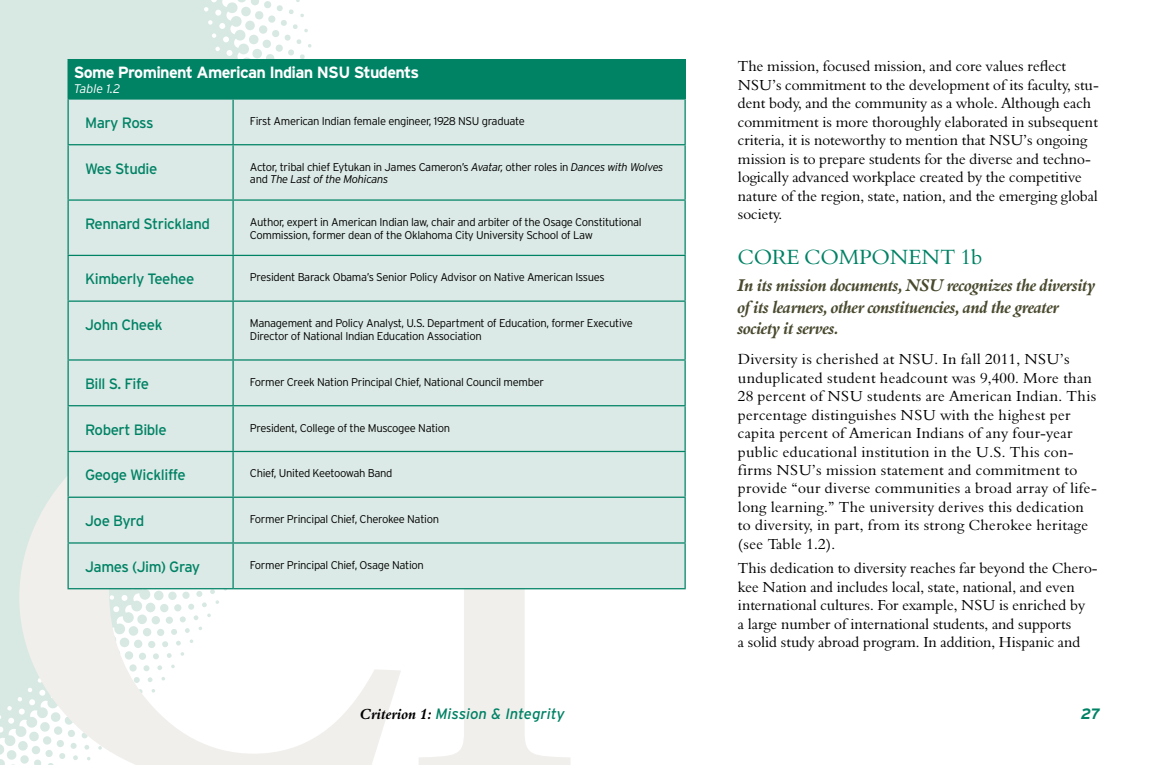
<style>
.page{position:relative;width:1170px;height:765px;background:#fff}
.page>*{position:absolute;margin:0;border:0;box-sizing:border-box;transform-origin:0 0}
.Core_Component_1{font:21.25px "Aldine 401 BT Roman A";color:#008265}
.Core_Component_Defin{font:17.5px/21.5px "Aldine 401 BT Bold Italic A";letter-spacing:-.03em;color:#4a4a30}
.Table{font:700 16.25px "Interstate";letter-spacing:-.04em;color:#fff}
.Body{font:15px/18.5px "Aldine 401 BT Roman A";color:#000}
.Body-2{font:15px/18.5px "Aldine 401 BT Roman A";letter-spacing:.02em;color:#000}
.Table-2{font:15px "Interstate";letter-spacing:-.03em;color:#008265}
.t1{font:italic 15px "Interstate";color:#008265}
.t2{font:italic 700 15px "Interstate";color:#008265}
.Table-3{font:italic 300 12.5px "Interstate";color:#fff}
.Table-4{font:300 11.25px/12.5px "Interstate";letter-spacing:-.03em;color:#000}
.s1{font-style:italic}
.s2{font-family:"Aldine 401 BT Bold Italic A";font-style:normal;color:#000}
</style>
<div class="page">
<svg style="left:0;top:0;width:312px;height:765px;background:#dbeae6"></svg>
<svg style="left:19px;top:400px;width:552px;height:365px"></svg>
<div style="left:68px;top:60px;width:617px;height:39px;background:#008265"></div>
<div style="left:69px;top:100px;width:616px;height:488px;background:#dbeae6"></div>
<hr style="left:68px;top:98px;width:165px;height:2px;background:#008265">
<hr style="left:68px;top:100px;width:1px;height:44px;background:#008265">
<hr style="left:233px;top:98px;width:453px;height:2px;background:#008265">
<hr style="left:232px;top:100px;width:2px;height:44px;background:#008265">
<hr style="left:685px;top:100px;width:1px;height:44px;background:#008265">
<hr style="left:68px;top:144px;width:165px;height:1px;background:#008265">
<hr style="left:68px;top:145px;width:1px;height:54px;background:#008265">
<hr style="left:233px;top:144px;width:453px;height:1px;background:#008265">
<hr style="left:232px;top:145px;width:2px;height:54px;background:#008265">
<hr style="left:685px;top:145px;width:1px;height:54px;background:#008265">
<hr style="left:68px;top:199px;width:165px;height:2px;background:#008265">
<hr style="left:68px;top:201px;width:1px;height:54px;background:#008265">
<hr style="left:233px;top:199px;width:453px;height:2px;background:#008265">
<hr style="left:232px;top:201px;width:2px;height:54px;background:#008265">
<hr style="left:685px;top:201px;width:1px;height:54px;background:#008265">
<hr style="left:68px;top:255px;width:165px;height:1px;background:#008265">
<hr style="left:68px;top:256px;width:1px;height:45px;background:#008265">
<hr style="left:233px;top:255px;width:453px;height:1px;background:#008265">
<hr style="left:232px;top:256px;width:2px;height:45px;background:#008265">
<hr style="left:685px;top:256px;width:1px;height:45px;background:#008265">
<hr style="left:68px;top:301px;width:165px;height:1px;background:#008265">
<hr style="left:68px;top:302px;width:1px;height:57px;background:#008265">
<hr style="left:233px;top:301px;width:453px;height:1px;background:#008265">
<hr style="left:232px;top:302px;width:2px;height:57px;background:#008265">
<hr style="left:685px;top:302px;width:1px;height:57px;background:#008265">
<hr style="left:68px;top:359px;width:165px;height:2px;background:#008265">
<hr style="left:68px;top:361px;width:1px;height:44px;background:#008265">
<hr style="left:233px;top:359px;width:453px;height:2px;background:#008265">
<hr style="left:232px;top:361px;width:2px;height:44px;background:#008265">
<hr style="left:685px;top:361px;width:1px;height:44px;background:#008265">
<hr style="left:68px;top:405px;width:165px;height:1px;background:#008265">
<hr style="left:68px;top:406px;width:1px;height:45px;background:#008265">
<hr style="left:233px;top:405px;width:453px;height:1px;background:#008265">
<hr style="left:232px;top:406px;width:2px;height:45px;background:#008265">
<hr style="left:685px;top:406px;width:1px;height:45px;background:#008265">
<hr style="left:68px;top:451px;width:165px;height:1px;background:#008265">
<hr style="left:68px;top:452px;width:1px;height:45px;background:#008265">
<hr style="left:233px;top:451px;width:453px;height:1px;background:#008265">
<hr style="left:232px;top:452px;width:2px;height:45px;background:#008265">
<hr style="left:685px;top:452px;width:1px;height:45px;background:#008265">
<hr style="left:68px;top:497px;width:165px;height:1px;background:#008265">
<hr style="left:68px;top:498px;width:1px;height:44px;background:#008265">
<hr style="left:233px;top:497px;width:453px;height:1px;background:#008265">
<hr style="left:232px;top:498px;width:2px;height:44px;background:#008265">
<hr style="left:685px;top:498px;width:1px;height:44px;background:#008265">
<hr style="left:68px;top:542px;width:165px;height:2px;background:#008265">
<hr style="left:68px;top:544px;width:1px;height:44px;background:#008265">
<hr style="left:233px;top:542px;width:453px;height:2px;background:#008265">
<hr style="left:232px;top:544px;width:2px;height:44px;background:#008265">
<hr style="left:685px;top:544px;width:1px;height:44px;background:#008265">
<hr style="left:68px;top:588px;width:165px;height:1px;background:#008265">
<hr style="left:233px;top:588px;width:453px;height:1px;background:#008265">
<hr style="left:68px;top:59px;width:165px;height:1px;background:#008265">
<hr style="left:233px;top:59px;width:453px;height:1px;background:#008265">
<hr style="left:685px;top:60px;width:1px;height:38px;background:#008265">
<p class="Table" style="left:74px;top:64px;width:347px">Some Prominent American Indian NSU Students</p>
<p class="Table-3" style="left:74px;top:81px;width:48px">Table 1.2</p>
<p class="Table-2" style="left:85px;top:113px;width:70px">Mary Ross</p>
<p class="Table-4" style="left:250px;top:115px;width:276px">First American Indian female engineer, 1928 NSU graduate</p>
<p class="Table-2" style="left:85px;top:159px;width:74px">Wes Studie</p>
<p class="Table-4" style="left:250px;top:160px;width:415px">Actor, tribal chief Eytukan in James Cameron’s <span class="s1">Avatar,</span> other roles in <span class="s1">Dances with Wolves </span>and <span class="s1">The Last of the Mohicans</span></p>
<p class="Table-2" style="left:85px;top:215px;width:127px">Rennard Strickland</p>
<p class="Table-4" style="left:250px;top:216px;width:393px">Author, expert in American Indian law, chair and arbiter of the Osage Constitutional<br>Commission, former dean of the Oklahoma City University School of Law</p>
<p class="Table-2" style="left:85px;top:270px;width:111px">Kimberly Teehee</p>
<p class="Table-4" style="left:250px;top:271px;width:356px">President Barack Obama’s Senior Policy Advisor on Native American Issues</p>
<p class="Table-2" style="left:85px;top:316px;width:79px">John Cheek</p>
<p class="Table-4" style="left:250px;top:317px;width:384px">Management and Policy Analyst, U.S. Department of Education, former Executive<br>Director of National Indian Education Association</p>
<p class="Table-2" style="left:85px;top:374px;width:66px">Bill S. Fife</p>
<p class="Table-4" style="left:250px;top:376px;width:296px">Former Creek Nation Principal Chief, National Council member</p>
<p class="Table-2" style="left:85px;top:420px;width:83px">Robert Bible</p>
<p class="Table-4" style="left:250px;top:421px;width:202px">President, College of the Muscogee Nation</p>
<p class="Table-2" style="left:85px;top:466px;width:102px">Geoge Wickliffe</p>
<p class="Table-4" style="left:250px;top:467px;width:144px">Chief, United Keetoowah Band</p>
<p class="Table-2" style="left:85px;top:512px;width:61px">Joe Byrd</p>
<p class="Table-4" style="left:250px;top:513px;width:191px">Former Principal Chief, Cherokee Nation</p>
<p class="Table-2" style="left:85px;top:557px;width:117px">James (Jim) Gray</p>
<p class="Table-4" style="left:250px;top:559px;width:175px">Former Principal Chief, Osage Nation</p>
<p class="Body" style="left:738px;top:57px;width:362px">The mission, focused mission, and core values reflect NSU’s commitment to the development of its faculty, stu&shy;dent body, and the community as a whole. Although each commitment is more thoroughly elaborated in subsequent criteria, it is noteworthy to mention that NSU’s ongoing mission is to prepare students for the diverse and techno&shy;logically advanced workplace created by the competitive nature of the region, state, nation, and the emerging global society.</p>
<p class="Core_Component_1" style="left:738px;top:244px;width:246px">CORE COMPONENT 1b</p>
<p class="Core_Component_Defin" style="left:738px;top:275px;width:359px">In its mission documents, NSU recognizes the diversity of its learners, other constituencies, and the greater society it serves.</p>
<p class="Body-2" style="left:738px;top:350px;width:360px">Diversity is cherished at NSU. In fall 2011, NSU’s unduplicated student headcount was 9,400. More than 28 percent of NSU students are American Indian. This percentage distinguishes NSU with the highest per capita percent of American Indians of any four-year public educational institution in the U.S. This con&shy;firms NSU’s mission statement and commitment to provide “our diverse communities a broad array of life&shy;long learning.” The university derives this dedication to diversity, in part, from its strong Cherokee heritage (see Table 1.2).</p>
<p class="Body" style="left:738px;top:559px;width:361px">This dedication to diversity reaches far beyond the Chero&shy;kee Nation and includes local, state, national, and even international cultures. For example, NSU is enriched by<br>a large number of international students, and supports<br>a solid study abroad program. In addition, Hispanic and</p>
<h3 class="t1" style="left:360px;top:704px;width:206px"><span class="s2">Criterion 1:</span> Mission &amp; Integrity</h3>
<h3 class="t2" style="left:1081px;top:704px;width:21px">27</h3>
</div>
